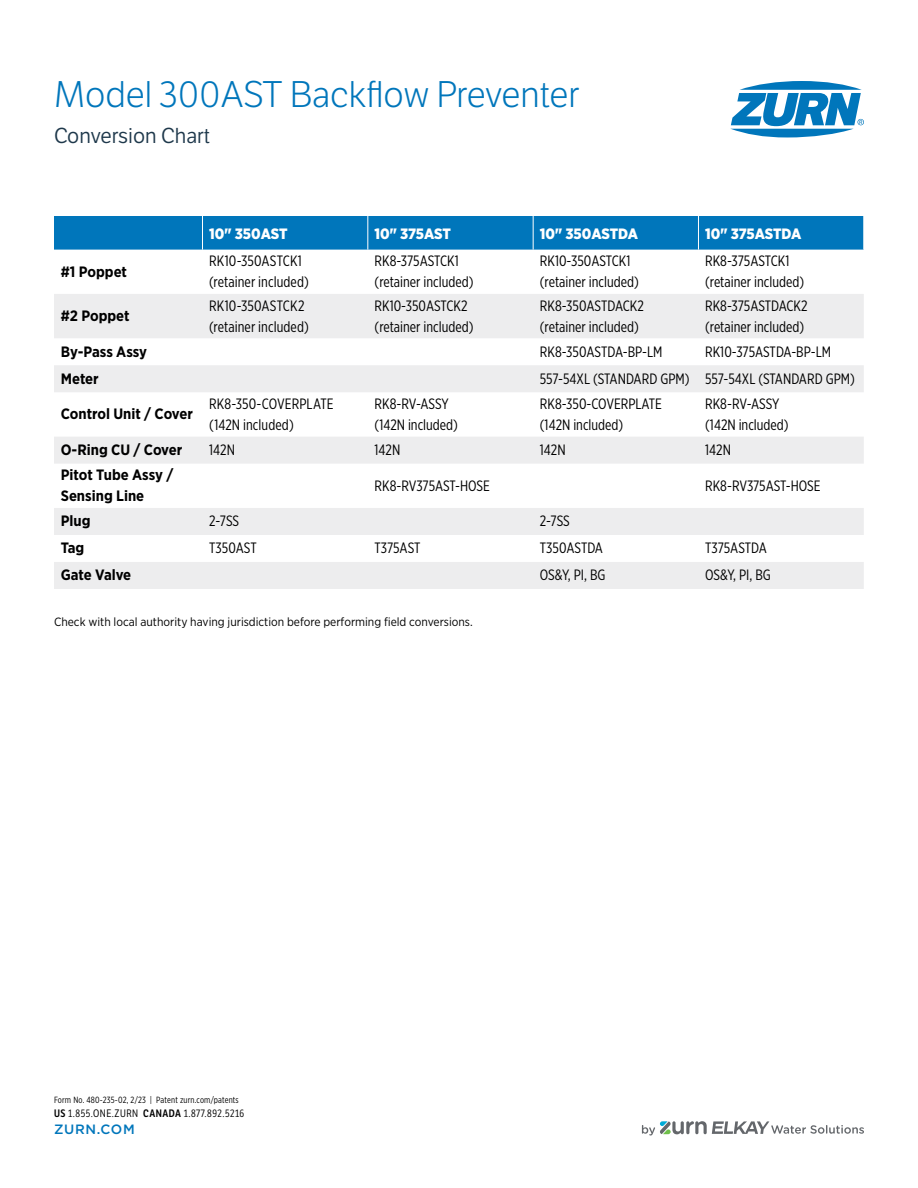
<style>
.page{position:relative;width:918px;height:1188px;background:#fff}
.page>*{position:absolute;margin:0;border:0;box-sizing:border-box;transform-origin:0 0}
.t1{font:300 36px "LFT Etica";color:#0076bb}
.t2{font:21px "LFT Etica Bk";color:#1e384b}
.t3{font:15px/21px "Gotham X Narrow";color:#000}
.t4{font:700 15px/21px "Gotham Narrow";color:#000}
.t5{font:900 15px "Gotham Narrow";letter-spacing:-.005em;color:#fff}
.t6{font:500 13.5px "Gotham";letter-spacing:.05em;color:#0076bb}
.t7{font:12px "Gotham Narrow";color:#000}
.t8{font:10.5px "LFT Etica Condensed";letter-spacing:.05em;color:#000}
.t9{font:9px "Gotham X Narrow";letter-spacing:.02em;color:#000}
.s1{font-weight:600}
</style>
<div class="page">
<div style="left:54px;top:216px;width:810px;height:34px;background:#0076bb"></div>
<svg style="left:54px;top:294px;width:810px;height:295px;fill:#ededee"></svg>
<hr style="left:202px;top:216px;width:1px;height:34px;background:#fff">
<hr style="left:368px;top:216px;width:1px;height:34px;background:#fff">
<hr style="left:533px;top:216px;width:1px;height:34px;background:#fff">
<hr style="left:698px;top:216px;width:1px;height:34px;background:#fff">
<svg style="left:730px;top:81px;width:134px;height:56px"></svg>
<svg style="left:642px;top:1121px;width:222px;height:14px"></svg>
<h1 class="t1" style="left:54px;top:74px;width:527px">Model 300AST Backflow Preventer</h1>
<h2 class="t2" style="left:54px;top:124px;width:158px">Conversion Chart</h2>
<p class="t5" style="left:209px;top:224px;width:80px">10" 350AST</p>
<p class="t5" style="left:375px;top:224px;width:78px">10" 375AST</p>
<p class="t5" style="left:540px;top:224px;width:100px">10" 350ASTDA</p>
<p class="t5" style="left:705px;top:224px;width:98px">10" 375ASTDA</p>
<p class="t4" style="left:61px;top:261px;width:68px">#1 Poppet</p>
<p class="t3" style="left:209px;top:250px;width:101px">RK10-350ASTCK1 (retainer included)</p>
<p class="t3" style="left:375px;top:250px;width:100px">RK8-375ASTCK1 (retainer included)</p>
<p class="t3" style="left:540px;top:250px;width:100px">RK10-350ASTCK1 (retainer included)</p>
<p class="t3" style="left:705px;top:250px;width:100px">RK8-375ASTCK1 (retainer included)</p>
<p class="t4" style="left:61px;top:305px;width:70px">#2 Poppet</p>
<p class="t3" style="left:209px;top:295px;width:101px">RK10-350ASTCK2 (retainer included)</p>
<p class="t3" style="left:375px;top:295px;width:100px">RK10-350ASTCK2 (retainer included)</p>
<p class="t3" style="left:540px;top:295px;width:105px">RK8-350ASTDACK2 (retainer included)</p>
<p class="t3" style="left:705px;top:295px;width:104px">RK8-375ASTDACK2 (retainer included)</p>
<p class="t4" style="left:61px;top:341px;width:88px">By-Pass Assy</p>
<p class="t3" style="left:540px;top:341px;width:124px">RK8-350ASTDA-BP-LM</p>
<p class="t3" style="left:705px;top:341px;width:127px">RK10-375ASTDA-BP-LM</p>
<p class="t4" style="left:61px;top:368px;width:40px">Meter</p>
<p class="t3" style="left:540px;top:368px;width:316px">557-54XL (STANDARD GPM) 557-54XL (STANDARD GPM)</p>
<p class="t4" style="left:61px;top:403px;width:134px">Control Unit / Cover</p>
<p class="t3" style="left:209px;top:393px;width:126px">RK8-350-COVERPLATE (142N included)</p>
<p class="t3" style="left:375px;top:393px;width:85px">RK8-RV-ASSY (142N included)</p>
<p class="t3" style="left:540px;top:393px;width:124px">RK8-350-COVERPLATE (142N included)</p>
<p class="t3" style="left:705px;top:393px;width:85px">RK8-RV-ASSY (142N included)</p>
<p class="t4" style="left:61px;top:439px;width:123px">O-Ring CU / Cover</p>
<p class="t3" style="left:209px;top:439px;width:27px">142N</p>
<p class="t3" style="left:375px;top:439px;width:27px">142N</p>
<p class="t3" style="left:540px;top:439px;width:27px">142N</p>
<p class="t3" style="left:705px;top:439px;width:27px">142N</p>
<p class="t4" style="left:61px;top:464px;width:114px">Pitot Tube Assy /<br>Sensing Line</p>
<p class="t3" style="left:375px;top:475px;width:117px">RK8-RV375AST-HOSE</p>
<p class="t3" style="left:705px;top:475px;width:117px">RK8-RV375AST-HOSE</p>
<p class="t4" style="left:61px;top:510px;width:31px">Plug</p>
<p class="t3" style="left:209px;top:510px;width:31px">2-7SS</p>
<p class="t3" style="left:540px;top:510px;width:31px">2-7SS</p>
<p class="t4" style="left:61px;top:537px;width:25px">Tag</p>
<p class="t3" style="left:209px;top:537px;width:49px">T350AST</p>
<p class="t3" style="left:375px;top:537px;width:47px">T375AST</p>
<p class="t3" style="left:540px;top:537px;width:65px">T350ASTDA</p>
<p class="t3" style="left:705px;top:537px;width:63px">T375ASTDA</p>
<p class="t4" style="left:61px;top:564px;width:72px">Gate Valve</p>
<p class="t3" style="left:540px;top:564px;width:67px">OS&amp;Y, PI, BG</p>
<p class="t3" style="left:705px;top:564px;width:67px">OS&amp;Y, PI, BG</p>
<p class="t7" style="left:54px;top:614px;width:420px">Check with local authority having jurisdiction before performing field conversions.</p>
<p class="t9" style="left:54px;top:1094px;width:186px">Form No. 480-235-02, 2/23 | Patent zurn.com/patents</p>
<p class="t8" style="left:54px;top:1107px;width:192px"><span class="s1">US</span> 1.855.ONE.ZURN <span class="s1">CANADA</span> 1.877.892.5216</p>
<p class="t6" style="left:54px;top:1120px;width:82px">ZURN.COM</p>
</div>
